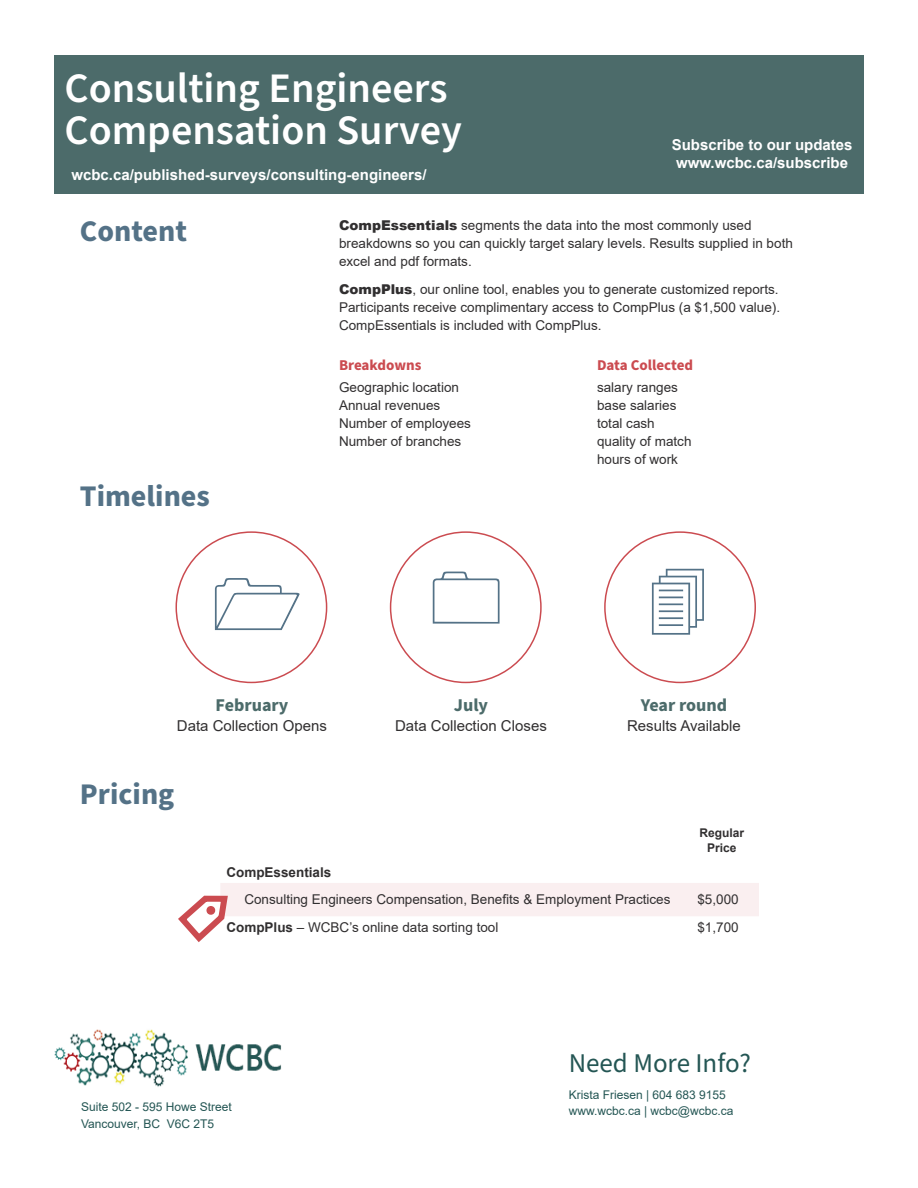
<style>
.page{position:relative;width:918px;height:1188px;background:#fff}
.page>*{position:absolute;margin:0;border:0;box-sizing:border-box;transform-origin:0 0}
.t1{font:600 42px/42px "Source Sans Pro";color:#fff}
.t2{font:700 30px "Source Sans Pro";color:#547287}
.t3{font:27px "Source Sans Pro";color:#245654}
.t4{font:700 18px "Source Sans Pro";color:#4c6b6a}
.t5{font:700 15px/18px "Arial";color:#fff}
.t6{font:15px "Arial";color:#312f30}
.t7{font:700 15px "Source Sans Pro";color:#cb4b50}
.t8{font:13.5px/18px "Arial";color:#312f30}
.t9{font:700 13.5px "Arial";color:#312f30}
.t10{font:12px/16.5px "Arial";color:#245654}
.t11{font:700 12px/15px "Arial";color:#312f30;text-align:center}
.s1{font-weight:900}
.s2{font-weight:700}
</style>
<div class="page">
<div style="left:55px;top:55px;width:809px;height:139px;background:#4c6b6a"></div>
<img style="left:54px;top:1029px;width:228px;height:58px">
<svg style="left:178px;top:883px;width:581px;height:59px"></svg>
<h1 class="t1" style="left:64px;top:69px;width:399px">Consulting Engineers<br>Compensation Survey</h1>
<p class="t5" style="left:71px;top:166px;width:357px">wcbc.ca/published-surveys/consulting-engineers/</p>
<p class="t5" style="left:672px;top:136px;width:182px">Subscribe to our updates www.wcbc.ca/subscribe</p>
<h2 class="t2" style="left:80px;top:210px;width:109px">Content</h2>
<p class="t8" style="left:339px;top:216px;width:455px"><span class="s1">CompEssentials</span> segments the data into the most commonly used breakdowns so you can quickly target salary levels. Results supplied in both excel and pdf formats.</p>
<p class="t8" style="left:339px;top:281px;width:443px;text-align:justify"><span class="s1">CompPlus</span>, our online tool, enables you to generate customized reports.<br>Participants receive complimentary access to CompPlus (a $1,500 value).<br>CompEssentials is included with CompPlus.</p>
<p class="t7" style="left:339px;top:355px;width:84px">Breakdowns</p>
<p class="t8" style="left:339px;top:378px;width:134px">Geographic location<br>Annual revenues<br>Number of employees<br>Number of branches</p>
<p class="t7" style="left:597px;top:355px;width:98px">Data Collected</p>
<p class="t8" style="left:597px;top:378px;width:96px">salary ranges base salaries total cash quality of match hours of work</p>
<h2 class="t2" style="left:80px;top:476px;width:131px">Timelines</h2>
<h3 class="t4" style="left:216px;top:693px;width:74px">February</h3>
<h3 class="t4" style="left:454px;top:693px;width:36px">July</h3>
<h3 class="t4" style="left:641px;top:693px;width:88px">Year round</h3>
<p class="t6" style="left:177px;top:715px;width:152px">Data Collection Opens</p>
<p class="t6" style="left:395px;top:715px;width:153px">Data Collection Closes</p>
<p class="t6" style="left:627px;top:715px;width:115px">Results Available</p>
<h2 class="t2" style="left:80px;top:773px;width:96px">Pricing</h2>
<p class="t11" style="left:699px;top:826px;width:46px">Regular<br>Price</p>
<p class="t9" style="left:226px;top:863px;width:107px">CompEssentials</p>
<p class="t8" style="left:244px;top:891px;width:428px">Consulting Engineers Compensation, Benefits &amp; Employment Practices</p>
<p class="t8" style="left:697px;top:891px;width:43px">$5,000</p>
<p class="t8" style="left:226px;top:918px;width:274px"><span class="s2">CompPlus</span> – WCBC’s online data sorting tool</p>
<p class="t8" style="left:697px;top:918px;width:43px">$1,700</p>
<p class="t10" style="left:81px;top:1099px;width:152px">Suite 502 - 595 Howe Street<br>Vancouver, BC V6C 2T5</p>
<h3 class="t3" style="left:569px;top:1045px;width:184px">Need More Info?</h3>
<p class="t10" style="left:569px;top:1086px;width:166px">Krista Friesen | 604 683 9155 www.wcbc.ca | wcbc@wcbc.ca</p>
</div>
